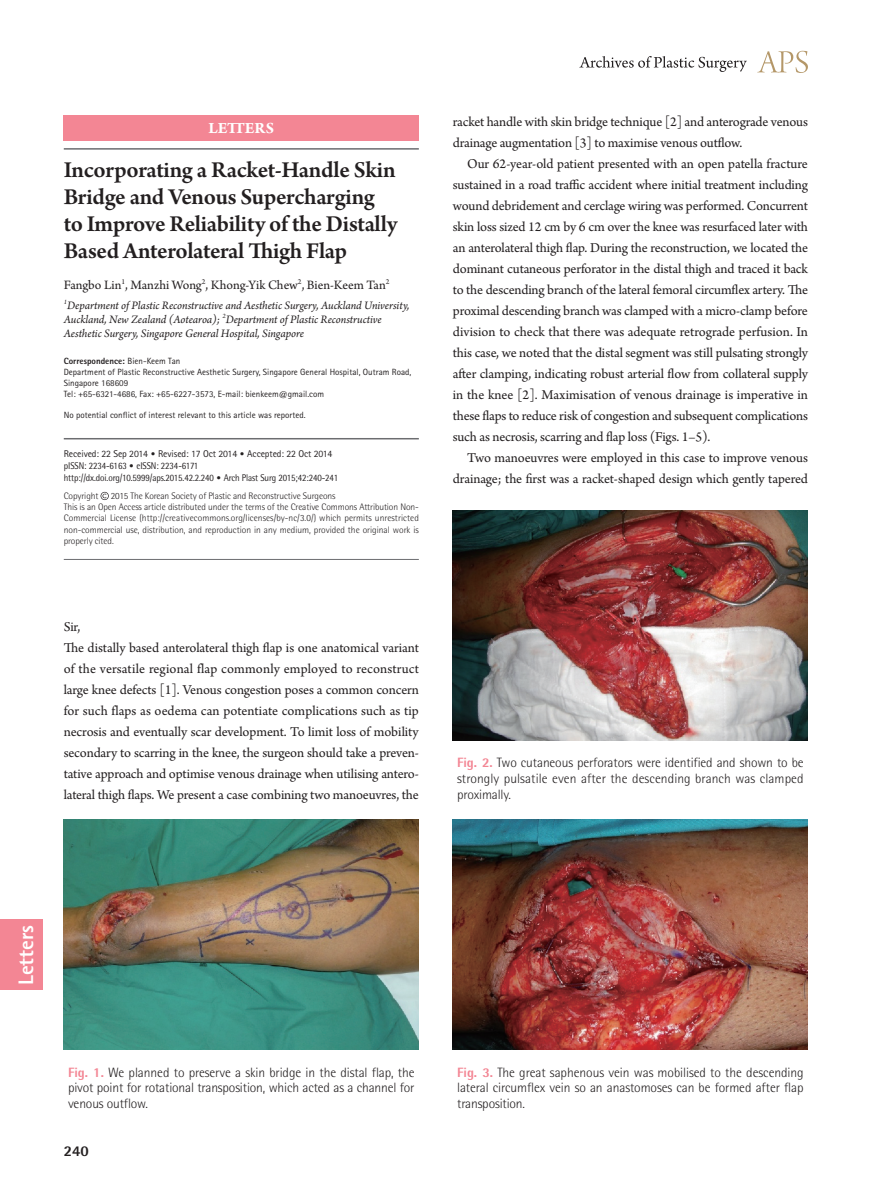
<style>
.page{position:relative;width:893px;height:1191px;background:#fff}
.page>*{position:absolute;margin:0;border:0;box-sizing:border-box;transform-origin:0 0}
.제목{font:600 24px/27px "Arno Pro";letter-spacing:-.015em;color:#231f20}
.논문_분류_좌우{font:800 21px "Rotis Sans Serif Std";color:#fff}
.논문_분류_상{font:700 16.5px "Arno Pro";color:#fff}
.t1{font:800 15px "Rotis Semi Sans Std";color:#231f20}
.본문{font:14.25px/21px "Arno Pro";letter-spacing:-.01em;color:#231f20;text-align:justify}
.그림제목{font:300 13.5px/15.8px "Rotis Semi Sans Std";letter-spacing:-.01em;color:#231f20;text-align:justify}
.저자{font:13.5px "Arno Pro";letter-spacing:-.005em;color:#231f20}
.소속{font:italic 12px/14.4px "Arno Pro";letter-spacing:-.005em;color:#231f20}
.t2{font:9.75px/11.7px "Rotis Semi Sans Std";letter-spacing:-.01em;color:#231f20;scale:.91 1}
.copyright{font:300 9.45px/11.4px "Rotis Semi Sans Std";letter-spacing:-.01em;color:#231f20;text-align:justify}
.교신저자{font:9px/10.8px "Rotis Sans Serif Std";color:#231f20}
.교신저자-2{font:800 9px "Rotis Sans Serif Std";color:#231f20}
.s1{font-weight:400}
.s2{font-family:"Rotis Sans Serif Std"}
.s3{font-family:"DIN Pro";font-weight:300}
.s4{font-weight:800;color:#f38694}
</style>
<div class="page">
<svg style="left:757px;top:51px;width:51px;height:22px"></svg>
<svg style="left:579px;top:56px;width:168px;height:16px"></svg>
<div style="left:64px;top:115px;width:355px;height:25px;background:#f38694"></div>
<hr style="left:64px;top:148px;width:355px;height:2px;background:#6c6d70">
<hr style="left:64px;top:438px;width:355px;height:1px;background:#6c6d70">
<svg style="left:101px;top:492px;width:8px;height:8px"></svg>
<hr style="left:64px;top:559px;width:355px;height:1px;background:#6c6d70">
<div style="left:0;top:919px;width:43px;height:70px;background:#f38694"></div>
<img style="left:64px;top:819px;width:355px;height:231px">
<img style="left:453px;top:510px;width:355px;height:230px">
<img style="left:453px;top:819px;width:355px;height:231px">
<p class="논문_분류_상" style="left:209px;top:118px;width:67px">LETTERS</p>
<p class="제목" style="left:64px;top:157px;width:335px">Incorporating a Racket-Handle Skin Bridge and Venous Supercharging to Improve Reliability of the Distally Based Anterolateral Thigh Flap</p>
<p class="저자" style="left:64px;top:277px;width:327px">Fangbo Lin<sup>1</sup>, Manzhi Wong<sup>2</sup>, Khong-Yik Chew<sup>2</sup>, Bien-Keem Tan<sup>2</sup></p>
<p class="소속" style="left:64px;top:298px;width:347px"><sup>1</sup>Department of Plastic Reconstructive and Aesthetic Surgery, Auckland University,<br>Auckland, New Zealand (Aotearoa); <sup>2</sup>Department of Plastic Reconstructive<br>Aesthetic Surgery, Singapore General Hospital, Singapore</p>
<p class="교신저자-2" style="left:64px;top:355px;width:118px">Correspondence: <span class="s1">Bien-Keem Tan</span></p>
<p class="교신저자" style="left:64px;top:366px;width:349px">Department of Plastic Reconstructive Aesthetic Surgery, Singapore General Hospital, Outram Road,<br>Singapore 168609</p>
<p class="교신저자" style="left:64px;top:388px;width:262px">Tel: +65-6321-4686, Fax: +65-6227-3573, E-mail: bienkeem@gmail.com</p>
<p class="교신저자" style="left:64px;top:410px;width:243px">No potential conflict of interest relevant to this article was reported.</p>
<p class="t2" style="left:64px;top:448px;width:303px"><span class="s2">Received: 22 Sep 2014</span> <span class="s3">•</span> <span class="s2">Revised: 17 Oct 2014</span> <span class="s3">•</span> <span class="s2">Accepted: 22 Oct 2014 </span>pISSN: 2234-6163 <span class="s3">•</span> eISSN: 2234-6171 http://dx.doi.org/10.5999/aps.2015.42.2.240 <span class="s3">•</span> Arch Plast Surg 2015;42:240-241</p>
<p class="copyright" style="left:64px;top:490px;width:36px">Copyright</p>
<p class="copyright" style="left:111px;top:490px;width:226px">2015 The Korean Society of Plastic and Reconstructive Surgeons</p>
<p class="copyright" style="left:64px;top:501px;width:357px">This is an Open Access article distributed under the terms of the Creative Commons Attribution Non-Commercial License (http://creativecommons.org/licenses/by-nc/3.0/) which permits unrestricted non-commercial use, distribution, and reproduction in any medium, provided the original work is properly cited.</p>
<p class="본문" style="left:64px;top:616px;width:18px">Sir,</p>
<p class="본문" style="left:64px;top:637px;width:357px">The distally based anterolateral thigh flap is one anatomical variant of the versatile regional flap commonly employed to reconstruct large knee defects [1]. Venous congestion poses a common concern for such flaps as oedema can potentiate complications such as tip necrosis and eventually scar development. To limit loss of mobility secondary to scarring in the knee, the surgeon should take a preven&shy;tative approach and optimise venous drainage when utilising antero&shy;lateral thigh flaps. We present a case combining two manoeuvres, the</p>
<p class="본문" style="left:453px;top:112px;width:357px">racket handle with skin bridge technique [2] and anterograde venous drainage augmentation [3] to maximise venous outflow.</p>
<p class="본문" style="left:453px;top:154px;width:357px;text-indent:14px">Our 62-year-old patient presented with an open patella fracture sustained in a road traffic accident where initial treatment including wound debridement and cerclage wiring was performed. Concurrent skin loss sized 12 cm by 6 cm over the knee was resurfaced later with an anterolateral thigh flap. During the reconstruction, we located the dominant cutaneous perforator in the distal thigh and traced it back to the descending branch of the lateral femoral circumflex artery. The proximal descending branch was clamped with a micro-clamp before division to check that there was adequate retrograde perfusion. In this case, we noted that the distal segment was still pulsating strongly after clamping, indicating robust arterial flow from collateral supply in the knee [2]. Maximisation of venous drainage is imperative in these flaps to reduce risk of congestion and subsequent complications such as necrosis, scarring and flap loss (Figs. 1–5).</p>
<p class="본문" style="left:453px;top:448px;width:357px;text-align:right">Two manoeuvres were employed in this case to improve venous drainage; the first was a racket-shaped design which gently tapered</p>
<p class="그림제목" style="left:457px;top:754px;width:348px"><span class="s4">Fig. 2.</span> Two cutaneous perforators were identified and shown to be strongly pulsatile even after the descending branch was clamped proximally.</p>
<p class="논문_분류_좌우" style="left:13px;top:985px;width:61px;rotate:-90deg">Letters</p>
<p class="그림제목" style="left:68px;top:1064px;width:348px"><span class="s4">Fig. 1.</span> We planned to preserve a skin bridge in the distal flap, the pivot point for rotational transposition, which acted as a channel for venous outflow.</p>
<p class="t1" style="left:64px;top:1141px;width:27px">240</p>
<p class="그림제목" style="left:457px;top:1064px;width:348px"><span class="s4">Fig. 3.</span> The great saphenous vein was mobilised to the descending lateral circumflex vein so an anastomoses can be formed after flap transposition.</p>
</div>
